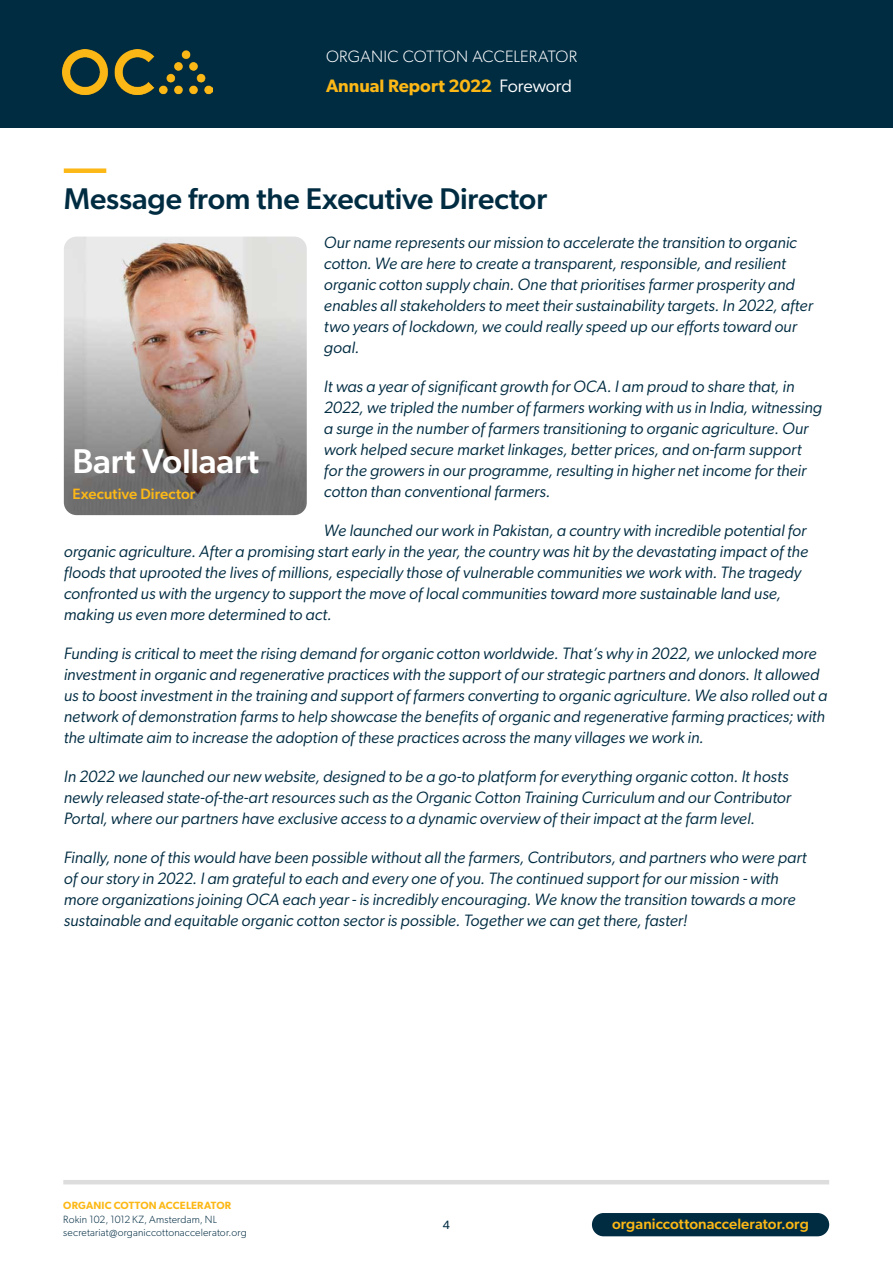
<style>
.page{position:relative;width:893px;height:1263px;background:#fff}
.page>*{position:absolute;margin:0;border:0;box-sizing:border-box;transform-origin:0 0}
.t1{font:500 34.5px "Gibson";letter-spacing:-.005em;color:#fff}
.t2{font:500 30px "Gibson";letter-spacing:-.005em;color:#002c42}
.t3{font:600 18px "Gibson";color:#fcb816}
.t4{font:italic 16.5px/21px "Gibson";color:#002c42}
.t5{font:300 16.5px "Gibson";letter-spacing:.01em;color:#fff}
.t6{font:500 15px "Gibson";letter-spacing:.005em;color:#fcb816}
.t7{font:12px "Gibson";color:#002c42}
.t8{font:300 10.5px/13.5px "Gibson";letter-spacing:.015em;color:#002c42}
.t9{font:600 10.5px "Gibson";letter-spacing:.015em;color:#fcb816}
.s1{font-weight:400;color:#fff}
</style>
<div class="page">
<div style="left:0;top:0;width:893px;height:128px;background:#002c42"></div>
<img style="left:63px;top:49px;width:149px;height:46px">
<hr style="left:63px;top:1180px;width:766px;height:4px;background:#ddd">
<div style="left:592px;top:1213px;width:237px;height:23px;background:#002c42;border-radius:12px"></div>
<div style="left:64px;top:168px;width:42px;height:5px;background:#fcb816"></div>
<img style="left:64px;top:237px;width:243px;height:278px">
<p class="t5" style="left:326px;top:47px;width:252px">ORGANIC COTTON ACCELERATOR</p>
<p class="t3" style="left:326px;top:75px;width:247px">Annual Report 2022 <span class="s1">Foreword</span></p>
<h2 class="t2" style="left:64px;top:181px;width:485px">Message from the Executive Director</h2>
<p class="t4" style="left:324px;top:232px;width:490px">Our name represents our mission to accelerate the transition to organic cotton. We are here to create a transparent, responsible, and resilient organic cotton supply chain. One that prioritises farmer prosperity and enables all stakeholders to meet their sustainability targets. In 2022, after two years of lockdown, we could really speed up our efforts toward our goal.</p>
<p class="t4" style="left:324px;top:376px;width:499px">It was a year of significant growth for OCA. I am proud to share that, in 2022, we tripled the number of farmers working with us in India, witnessing a surge in the number of farmers transitioning to organic agriculture. Our work helped secure market linkages, better prices, and on-farm support for the growers in our programme, resulting in higher net income for their cotton than conventional farmers.</p>
<p class="t4" style="left:64px;top:520px;width:746px;text-indent:260px">We launched our work in Pakistan, a country with incredible potential for organic agriculture. After a promising start early in the year, the country was hit by the devastating impact of the floods that uprooted the lives of millions, especially those of vulnerable communities we work with. The tragedy confronted us with the urgency to support the move of local communities toward more sustainable land use, making us even more determined to act.</p>
<p class="t4" style="left:64px;top:643px;width:765px">Funding is critical to meet the rising demand for organic cotton worldwide. That’s why in 2022, we unlocked more investment in organic and regenerative practices with the support of our strategic partners and donors. It allowed us to boost investment in the training and support of farmers converting to organic agriculture. We also rolled out a network of demonstration farms to help showcase the benefits of organic and regenerative farming practices; with the ultimate aim to increase the adoption of these practices across the many villages we work in.</p>
<p class="t4" style="left:64px;top:766px;width:729px">In 2022 we launched our new website, designed to be a go-to platform for everything organic cotton. It hosts newly released state-of-the-art resources such as the Organic Cotton Training Curriculum and our Contributor<br>Portal, where our partners have exclusive access to a dynamic overview of their impact at the farm level.</p>
<p class="t4" style="left:64px;top:847px;width:744px">Finally, none of this would have been possible without all the farmers, Contributors, and partners who were part of our story in 2022. I am grateful to each and every one of you. The continued support for our mission - with more organizations joining OCA each year - is incredibly encouraging. We know the transition towards a more sustainable and equitable organic cotton sector is possible. Together we can get there, faster!</p>
<h1 class="t1" style="left:72px;top:440px;width:188px">Bart Vollaart</h1>
<p class="t6" style="left:72px;top:485px;width:124px">Executive Director</p>
<p class="t9" style="left:63px;top:1199px;width:169px">ORGANIC COTTON ACCELERATOR</p>
<p class="t8" style="left:63px;top:1212px;width:185px">Rokin 102, 1012 KZ, Amsterdam, NL secretariat@organiccottonaccelerator.org</p>
<p class="t7" style="left:443px;top:1218px;width:9px">4</p>
<p class="t6" style="left:612px;top:1215px;width:198px">organiccottonaccelerator.org</p>
</div>
